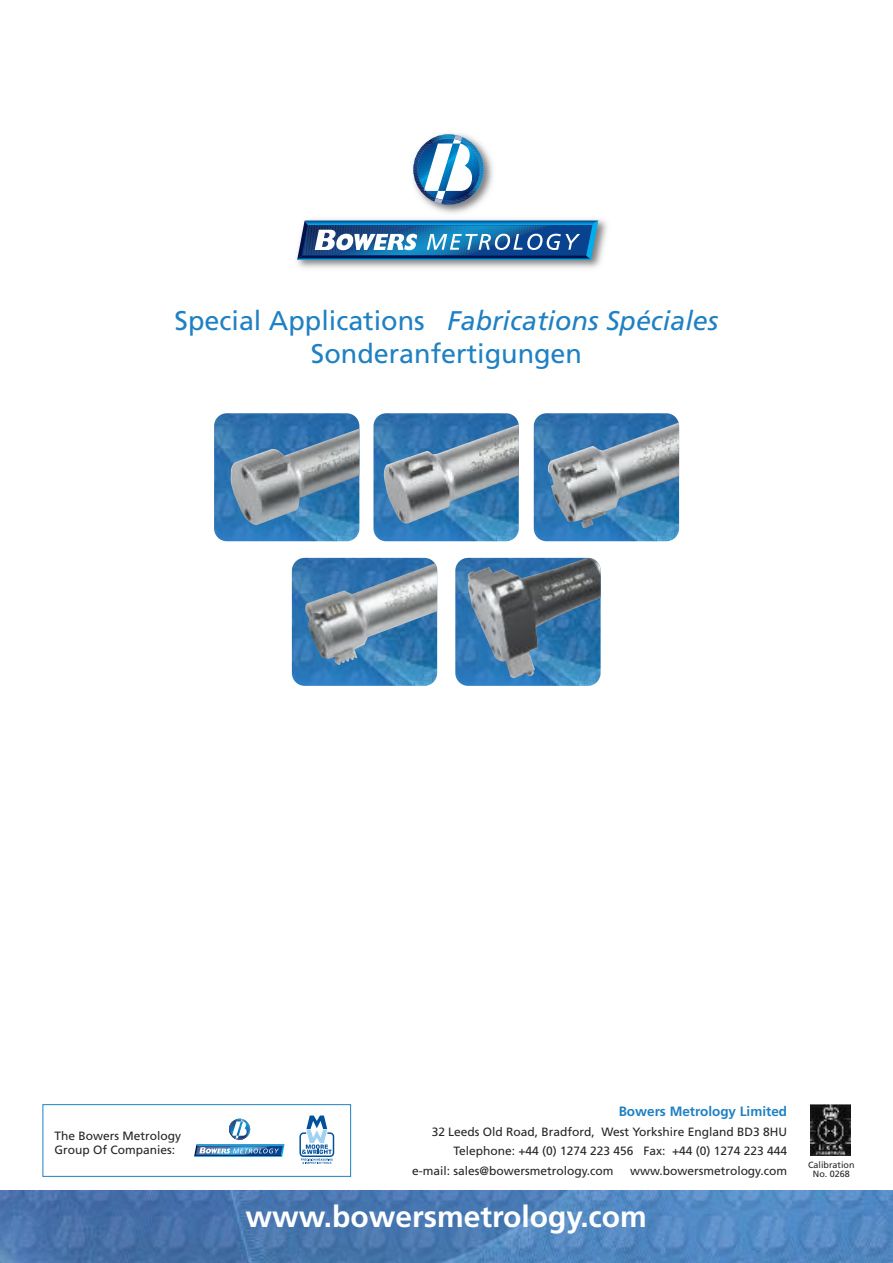
<style>
.page{position:relative;width:893px;height:1263px;background:#fff}
.page>*{position:absolute;margin:0;border:0;box-sizing:border-box;transform-origin:0 0}
.t1{font:700 30px "Frutiger";color:#fff}
.t2{font:27px/33px "Frutiger";color:#1f81c3;text-align:center}
.t3{font:700 13.5px "Frutiger";color:#1f81c3}
.t4{font:12px/14.4px "Frutiger";color:#272627}
.t5{font:9px/9px "Frutiger";color:#272627;text-align:center}
.s1{font-style:italic}
</style>
<div class="page">
<img style="left:373px;top:413px;width:146px;height:128px;border-radius:13px">
<img style="left:214px;top:413px;width:145px;height:128px;border-radius:13px">
<img style="left:534px;top:413px;width:145px;height:128px;border-radius:13px">
<img style="left:455px;top:558px;width:146px;height:128px;border-radius:13px">
<img style="left:292px;top:558px;width:145px;height:128px;border-radius:13px">
<img style="left:384px;top:424px;width:135px;height:100px">
<img style="left:230px;top:429px;width:129px;height:96px">
<img style="left:547px;top:423px;width:132px;height:105px">
<img style="left:468px;top:558px;width:133px;height:120px">
<img style="left:305px;top:563px;width:132px;height:102px">
<img style="left:297px;top:133px;width:310px;height:135px">
<hr style="left:297px;top:260px;width:294px;height:1px;background:#00aeef">
<svg style="left:413px;top:134px;width:71px;height:71px"></svg>
<svg style="left:297px;top:220px;width:301px;height:40px;background:#3a79ac"></svg>
<img style="left:810px;top:1104px;width:41px;height:51px">
<img style="left:0;top:1191px;width:893px;height:72px">
<div style="left:43px;top:1104px;width:308px;height:73px;border:1px solid #1f81c3"></div>
<hr style="left:194px;top:1156px;width:88px;height:1px;background:#00aeef">
<svg style="left:194px;top:1119px;width:90px;height:37px"></svg>
<svg style="left:299px;top:1115px;width:35px;height:49px"></svg>
<h2 class="t2" style="left:175px;top:306px;width:545px">Special Applications <span class="s1">Fabrications Spéciales<br></span>Sonderanfertigungen</h2>
<p class="t4" style="left:55px;top:1129px;width:128px">The Bowers Metrology<br>Group Of Companies:</p>
<p class="t3" style="left:619px;top:1106px;width:170px">Bowers Metrology Limited</p>
<p class="t4" style="left:432px;top:1125px;width:357px">32 Leeds Old Road, Bradford, West Yorkshire England BD3 8HU</p>
<p class="t4" style="left:453px;top:1145px;width:335px">Telephone: +44 (0) 1274 223 456 Fax: +44 (0) 1274 223 444</p>
<p class="t4" style="left:412px;top:1164px;width:203px">e-mail: sales@bowersmetrology.com</p>
<p class="t4" style="left:630px;top:1164px;width:158px">www.bowersmetrology.com</p>
<h1 class="t1" style="left:245px;top:1204px;width:403px">www.bowersmetrology.com</h1>
<p class="t5" style="left:808px;top:1161px;width:48px">Calibration<br>No. 0268</p>
</div>
